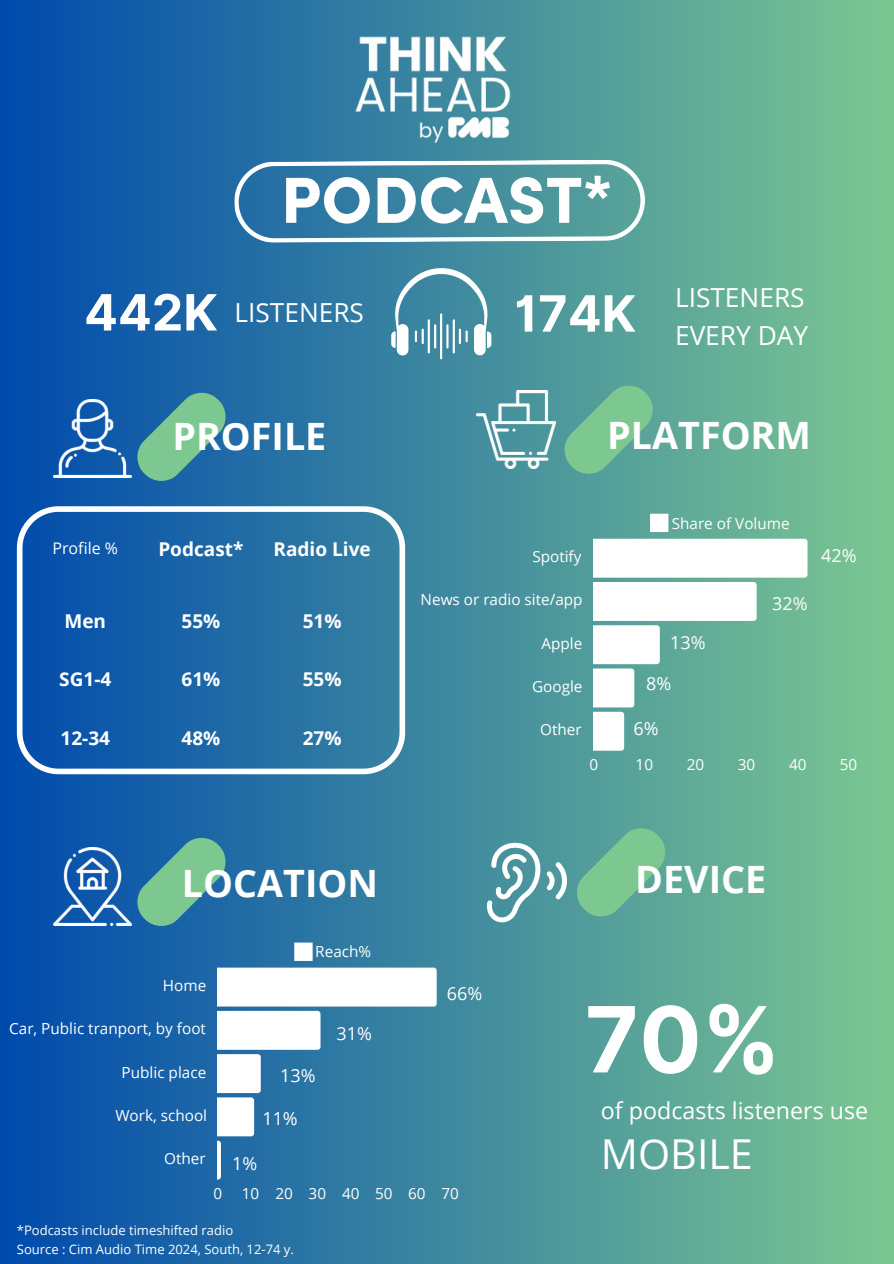
<style>
.page{position:relative;width:894px;height:1264px;background:#fff}
.page>*{position:absolute;margin:0;border:0;box-sizing:border-box;transform-origin:0 0}
.t1{font:700 91.2px "Inter";color:#fff}
.t2{font:900 65.25px "Sofia Pro";color:#fff}
.t3{font:700 49.95px "Inter";color:#fff}
.t4{font:41.25px "Open Sans";color:#fff}
.t5{font:700 37.65px "Open Sans";color:#fff}
.t6{font:26.25px/38.2px "Open Sans";color:#fff}
.t7{font:23.25px "Open Sans";color:#fff}
.t8{font:700 19.05px "Open Sans";color:#fff}
.t9{font:18px "Open Sans";color:#fff}
.t10{font:16.05px "Open Sans";color:#fff}
.t11{font:15.3px "Open Sans";color:#fff}
.t12{font:13.05px "Open Sans";color:#fff}
</style>
<div class="page">
<div style="left:0;top:0;width:893px;height:1263px;background:linear-gradient(to right,#004aad,#7cc791)"></div>
<img style="left:54px;top:399px;width:77px;height:78px">
<img style="left:54px;top:847px;width:77px;height:78px">
<img style="left:476px;top:391px;width:79px;height:77px">
<svg style="left:391px;top:268px;width:100px;height:91px"></svg>
<svg style="left:137px;top:393px;width:88px;height:88px;background:#529d9a"></svg>
<svg style="left:485px;top:841px;width:81px;height:81px"></svg>
<svg style="left:234px;top:160px;width:411px;height:83px;background:#5194a9"></svg>
<img style="left:354px;top:5px;width:158px;height:158px">
<svg style="left:17px;top:506px;width:388px;height:268px;background:#2b71ac"></svg>
<div style="left:650px;top:513px;width:18px;height:19px;background:#fff"></div>
<svg style="left:593px;top:538px;width:214px;height:212px"></svg>
<svg style="left:564px;top:385px;width:88px;height:89px;background:#6bb694"></svg>
<svg style="left:137px;top:837px;width:88px;height:89px;background:#529c9a"></svg>
<svg style="left:577px;top:828px;width:88px;height:88px;background:#6cb794"></svg>
<div style="left:294px;top:942px;width:18px;height:18px;background:#fff"></div>
<svg style="left:217px;top:967px;width:219px;height:212px"></svg>
<p class="t2" style="left:281px;top:157px;width:333px">PODCAST*</p>
<h4 class="t3" style="left:84px;top:282px;width:135px">442K</h4>
<p class="t3" style="left:514px;top:283px;width:123px">174K</p>
<p class="t6" style="left:234px;top:293px;width:131px">LISTENERS</p>
<p class="t6" style="left:675px;top:277px;width:134px">LISTENERS<br>EVERY DAY</p>
<p class="t5" style="left:172px;top:409px;width:155px">PROFILE</p>
<p class="t10" style="left:52px;top:536px;width:67px">Profile %</p>
<h3 class="t8" style="left:158px;top:535px;width:87px">Podcast*</h3>
<h6 class="t8" style="left:273px;top:535px;width:99px">Radio Live</h6>
<p class="t8" style="left:64px;top:607px;width:43px">Men</p>
<h4 class="t8" style="left:181px;top:607px;width:40px">55%</h4>
<p class="t8" style="left:302px;top:607px;width:40px">51%</p>
<p class="t8" style="left:59px;top:666px;width:54px">SG1-4</p>
<p class="t8" style="left:181px;top:666px;width:40px">61%</p>
<p class="t8" style="left:302px;top:666px;width:40px">55%</p>
<p class="t8" style="left:60px;top:724px;width:51px">12-34</p>
<p class="t8" style="left:181px;top:724px;width:40px">48%</p>
<p class="t8" style="left:302px;top:724px;width:40px">27%</p>
<p class="t5" style="left:607px;top:409px;width:205px">PLATFORM</p>
<p class="t11" style="left:532px;top:546px;width:51px">Spotify</p>
<p class="t11" style="left:420px;top:589px;width:163px">News or radio site/app</p>
<p class="t11" style="left:541px;top:632px;width:42px">Apple</p>
<p class="t11" style="left:532px;top:675px;width:52px">Google</p>
<p class="t11" style="left:540px;top:719px;width:43px">Other</p>
<p class="t11" style="left:671px;top:512px;width:119px">Share of Volume</p>
<p class="t9" style="left:670px;top:630px;width:37px">13%</p>
<h4 class="t9" style="left:646px;top:671px;width:27px">8%</h4>
<p class="t9" style="left:633px;top:715px;width:27px">6%</p>
<p class="t9" style="left:772px;top:590px;width:37px">32%</p>
<p class="t9" style="left:820px;top:543px;width:37px">42%</p>
<p class="t11" style="left:589px;top:753px;width:10px">0</p>
<p class="t11" style="left:635px;top:753px;width:19px">10</p>
<p class="t11" style="left:686px;top:753px;width:19px">20</p>
<p class="t11" style="left:737px;top:753px;width:19px">30</p>
<p class="t11" style="left:788px;top:753px;width:19px">40</p>
<p class="t11" style="left:839px;top:753px;width:19px">50</p>
<p class="t5" style="left:182px;top:856px;width:198px">LOCATION</p>
<p class="t5" style="left:635px;top:853px;width:132px">DEVICE</p>
<p class="t11" style="left:315px;top:941px;width:57px">Reach%</p>
<p class="t11" style="left:163px;top:974px;width:45px">Home</p>
<p class="t11" style="left:9px;top:1018px;width:198px">Car, Public tranport, by foot</p>
<p class="t11" style="left:122px;top:1061px;width:86px">Public place</p>
<p class="t11" style="left:115px;top:1104px;width:93px">Work, school</p>
<p class="t11" style="left:164px;top:1147px;width:43px">Other</p>
<h4 class="t9" style="left:280px;top:1063px;width:37px">13%</h4>
<h1 class="t9" style="left:262px;top:1105px;width:37px">11%</h1>
<p class="t9" style="left:232px;top:1150px;width:27px">1%</p>
<p class="t9" style="left:336px;top:1020px;width:37px">31%</p>
<p class="t9" style="left:446px;top:981px;width:37px">66%</p>
<p class="t11" style="left:213px;top:1182px;width:10px">0</p>
<p class="t11" style="left:242px;top:1182px;width:218px">10 20 30 40 50 60 70</p>
<p class="t12" style="left:17px;top:1220px;width:218px">*Podcasts include timeshifted radio</p>
<p class="t12" style="left:17px;top:1240px;width:278px">Source : Cim Audio Time 2024, South, 12-74 y.</p>
<p class="t1" style="left:584px;top:984px;width:197px">70%</p>
<p class="t7" style="left:600px;top:1094px;width:269px">of podcasts listeners use</p>
<h5 class="t4" style="left:600px;top:1124px;width:153px">MOBILE</h5>
</div>
